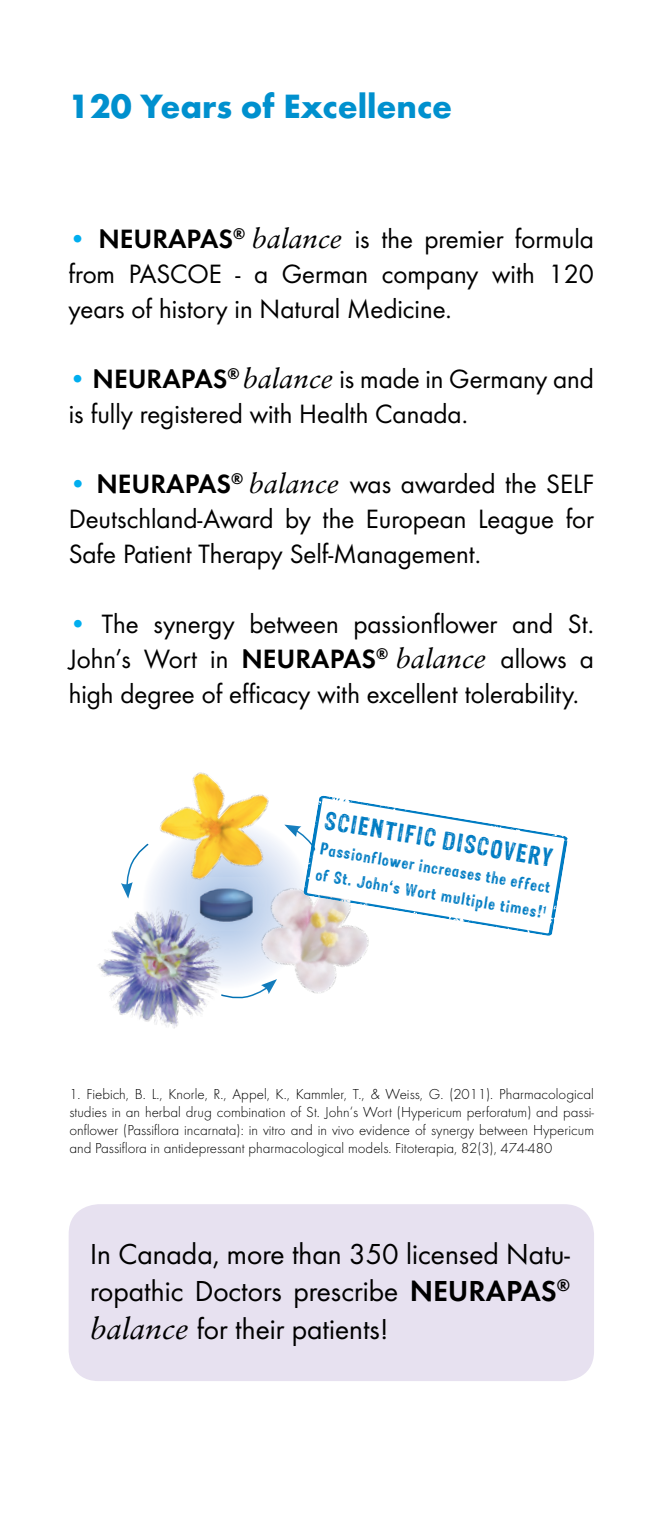
<style>
.page{position:relative;width:660px;height:1530px;background:#fff}
.page>*{position:absolute;margin:0;border:0;box-sizing:border-box;transform-origin:0 0}
.t1{font:700 35px "Futura";color:#0090ce}
.t2{font:30px/37.5px "Futura Boo";color:#000;text-align:justify}
.t3{font:27.5px/35px "Futura Boo";color:#000;text-align:justify}
.t4{font:21.25px "Sans Culottes";color:#007cc3}
.t5{font:300 15px/18px "Futura";color:#000;text-align:justify}
.t6{font:14px/25.8px "Sans Culottes";color:#007cc3}
.s1{color:#00aeef}
.s2{font-family:"Futura Dem"}
.s3{font-family:"Sabon LT Pro";font-style:italic}
</style>
<div class="page">
<img style="left:98px;top:913px;width:140px;height:116px">
<img style="left:187px;top:914px;width:54px;height:16px">
<img style="left:241px;top:914px;width:128px;height:80px">
<img style="left:136px;top:772px;width:148px;height:142px">
<svg style="left:220px;top:979px;width:57px;height:21px"></svg>
<svg style="left:121px;top:843px;width:29px;height:56px"></svg>
<svg style="left:284px;top:795px;width:284px;height:141px"></svg>
<div style="left:69px;top:1204px;width:525px;height:177px;background:#e7e1f0;border-radius:30px"></div>
<p class="t1" style="left:69px;top:84px;width:385px">120 Years of Excellence</p>
<p class="t3" style="left:69px;top:222px;width:527px"><span class="s1">•</span> <span class="s2">NEURAPAS</span><sup>®</sup> <span class="s3">balance</span> is the premier formula from PASCOE - a German company with 120 years of history in Natural Medicine.</p>
<p class="t3" style="left:69px;top:362px;width:527px"><span class="s1">•</span> <span class="s2">NEURAPAS</span><sup>®</sup> <span class="s3">balance</span> is made in Germany and is fully registered with Health Canada.</p>
<p class="t3" style="left:69px;top:467px;width:527px"><span class="s1">•</span> <span class="s2">NEURAPAS</span><sup>®</sup> <span class="s3">balance</span> was awarded the SELF Deutschland-Award by the European League for Safe Patient Therapy Self-Management.</p>
<p class="t3" style="left:69px;top:607px;width:527px"><span class="s1">•</span> The synergy between passionflower and St.<br>John’s Wort in <span class="s2">NEURAPAS</span><sup>®</sup> <span class="s3">balance</span> allows a high degree of efficacy with excellent tolerability.</p>
<p class="t4" style="left:327px;top:805px;width:232px;rotate:9deg">SCIENTIFIC DISCOVERY</p>
<p class="t6" style="left:323px;top:835px;width:235px;rotate:10deg">Passionflower increases the effect of St. John‘s Wort multiple times!<sup>1</sup></p>
<p class="t5" style="left:69px;top:1085px;width:526px">1. Fiebich, B. L., Knorle, R., Appel, K., Kammler, T., &amp; Weiss, G. (2011). Pharmacological studies in an herbal drug combination of St. John‘s Wort (Hypericum perforatum) and passi&shy;onflower (Passiflora incarnata): in vitro and in vivo evidence of synergy between Hypericum and Passiflora in antidepressant pharmacological models. Fitoterapia, 82(3), 474-480</p>
<p class="t2" style="left:90px;top:1235px;width:481px">In Canada, more than 350 licensed Natu&shy;ropathic Doctors prescribe <span class="s2">NEURAPAS</span><sup>® </sup><span class="s3">balance</span> for their patients!</p>
</div>
